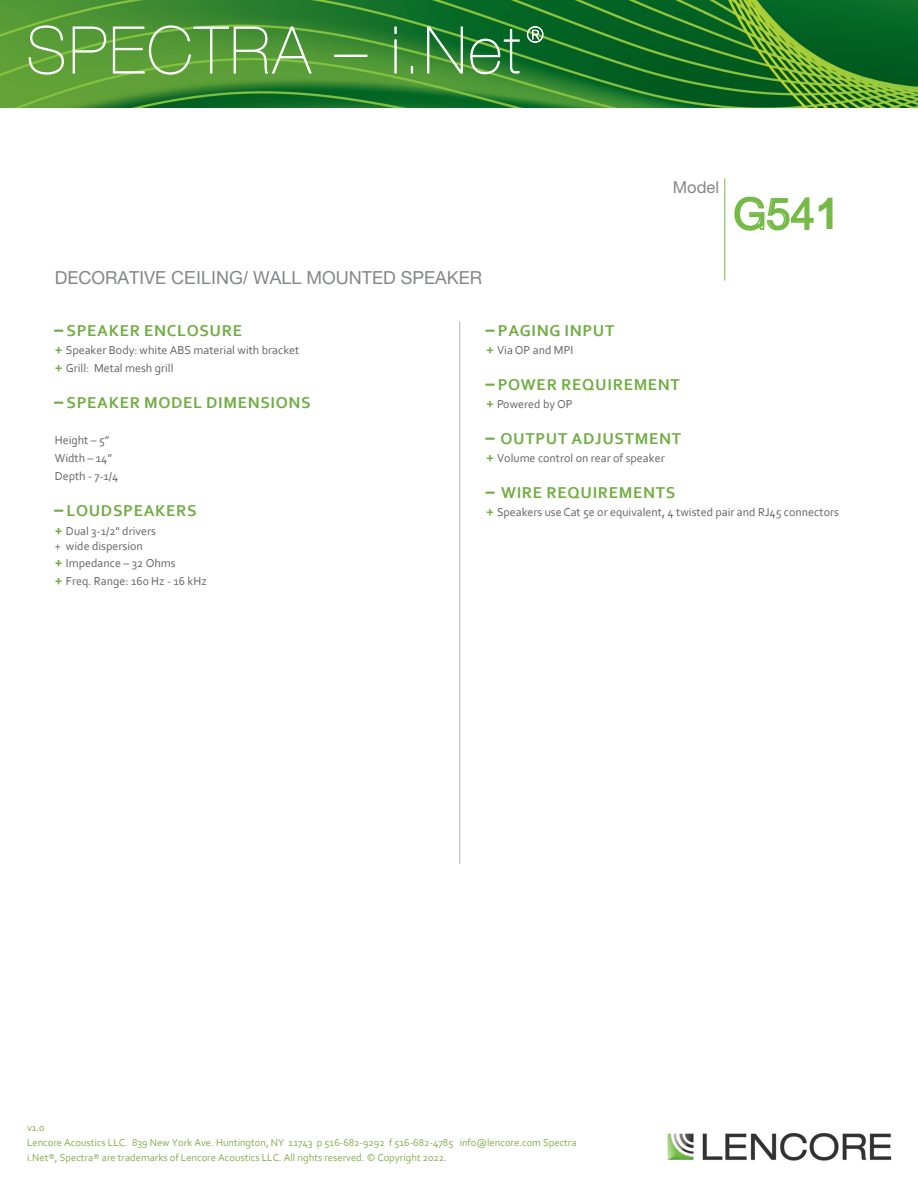
<style>
.page{position:relative;width:918px;height:1188px;background:#fff}
.page>*{position:absolute;margin:0;border:0;box-sizing:border-box;transform-origin:0 0}
.t1{font:200 64.5px "Helvetica Neue LT Std";letter-spacing:.05em;color:#fff}
.t2{font:43.5px "Arial";color:#75ba47}
.t3{font:18px "Helvetica Neue LT Std";color:#848689}
.t4{font:700 16.5px "Corbel";letter-spacing:.04em;color:#71ad43}
.t5{font:16.5px "Helvetica Neue LT Std";color:#848689}
.t6{font:12px/16.2px "Corbel";color:#636366}
.t7{font:10.5px/15px "Corbel";color:#85ac4d}
.s1{font-family:"Arial Unicode MS"}
.s2{font-weight:700}
.s3{font-weight:400}
.s4{font-weight:700;font-size:15px;color:#71ad43}
</style>
<div class="page">
<hr style="left:724px;top:179px;width:1px;height:102px;background:#75ba47">
<svg style="left:734px;top:196px;width:80px;height:35px"></svg>
<img style="left:0;top:0;width:918px;height:108px">
<svg style="left:28px;top:25px;width:36px;height:50px;background:#74ad55"></svg>
<svg style="left:72px;top:26px;width:35px;height:48px;background:#72ab53"></svg>
<svg style="left:113px;top:25px;width:199px;height:50px;background:#6ba74f"></svg>
<div style="left:334px;top:55px;width:33px;height:2px;border:1px solid #fff"></div>
<div style="left:395px;top:40px;width:2px;height:33px;border:1px solid #fff"></div>
<svg style="left:395px;top:27px;width:2px;height:7px"></svg>
<svg style="left:411px;top:66px;width:2px;height:7px"></svg>
<svg style="left:427px;top:26px;width:36px;height:48px;background:#509752"></svg>
<svg style="left:470px;top:29px;width:50px;height:46px;background:#3e8a4c"></svg>
<svg style="left:527px;top:26px;width:17px;height:17px"></svg>
<img style="left:667px;top:1132px;width:225px;height:29px">
<hr style="left:459px;top:322px;width:1px;height:542px;background:#b1b3b5">
<svg style="left:54px;top:330px;width:9px;height:2px"></svg>
<svg style="left:54px;top:402px;width:9px;height:2px"></svg>
<svg style="left:54px;top:510px;width:9px;height:2px"></svg>
<svg style="left:486px;top:330px;width:8px;height:2px"></svg>
<svg style="left:486px;top:384px;width:8px;height:2px"></svg>
<svg style="left:486px;top:438px;width:8px;height:2px"></svg>
<svg style="left:486px;top:492px;width:8px;height:2px"></svg>
<p class="t1" style="left:27px;top:13px;width:495px">SPECTRA – i.Net</p>
<p class="t3" style="left:55px;top:267px;width:429px">DECORATIVE <span class="s1">CEILING/</span> WALL MOUNTED SPEAKER</p>
<p class="t5" style="left:673px;top:177px;width:48px">Model</p>
<p class="t2" style="left:733px;top:184px;width:108px">G54<span class="s2">1</span></p>
<p class="t4" style="left:55px;top:321px;width:189px"><span class="s3">–</span> SPEAKER ENCLOSURE</p>
<p class="t6" style="left:55px;top:341px;width:246px;line-height:18px"><span class="s4">+</span> Speaker Body: white ABS material with bracket <span class="s4">+</span> Grill: Metal mesh grill</p>
<p class="t4" style="left:55px;top:393px;width:257px"><span class="s3">–</span> SPEAKER MODEL DIMENSIONS</p>
<p class="t6" style="left:55px;top:432px;width:56px">Height – 5”</p>
<p class="t6" style="left:55px;top:450px;width:59px">Width – 14”</p>
<p class="t6" style="left:55px;top:468px;width:65px">Depth - 7-1/4</p>
<p class="t4" style="left:55px;top:501px;width:144px"><span class="s3">–</span> LOUDSPEAKERS</p>
<p class="t6" style="left:55px;top:522px;width:122px"><span class="s4">+</span> Dual 3-1/2" drivers<br>+ wide dispersion<br><span class="s4">+</span> Impedance – 32 Ohms</p>
<p class="t6" style="left:55px;top:573px;width:153px"><span class="s4">+</span> Freq. Range: 160 Hz - 16 kHz</p>
<p class="t4" style="left:486px;top:321px;width:130px"><span class="s3">–</span> PAGING INPUT</p>
<p class="t6" style="left:486px;top:342px;width:89px"><span class="s4">+</span> Via OP and MPI</p>
<p class="t4" style="left:486px;top:375px;width:196px"><span class="s3">–</span> POWER REQUIREMENT</p>
<p class="t6" style="left:486px;top:396px;width:88px"><span class="s4">+</span> Powered by OP</p>
<p class="t4" style="left:486px;top:429px;width:197px"><span class="s3">–</span> OUTPUT ADJUSTMENT</p>
<p class="t6" style="left:486px;top:450px;width:180px"><span class="s4">+</span> Volume control on rear of speaker</p>
<p class="t4" style="left:486px;top:483px;width:191px"><span class="s3">–</span> WIRE REQUIREMENTS</p>
<p class="t6" style="left:486px;top:504px;width:354px"><span class="s4">+</span> Speakers use Cat 5e or equivalent, 4 twisted pair and RJ45 connectors</p>
<p class="t7" style="left:27px;top:1120px;width:551px">v1.0<br>Lencore Acoustics LLC. 839 New York Ave. Huntington, NY 11743 p 516-682-9292 f 516-682-4785 info@lencore.com Spectra i.Net®, Spectra® are trademarks of Lencore Acoustics LLC. All rights reserved. © Copyright 2022.</p>
</div>
